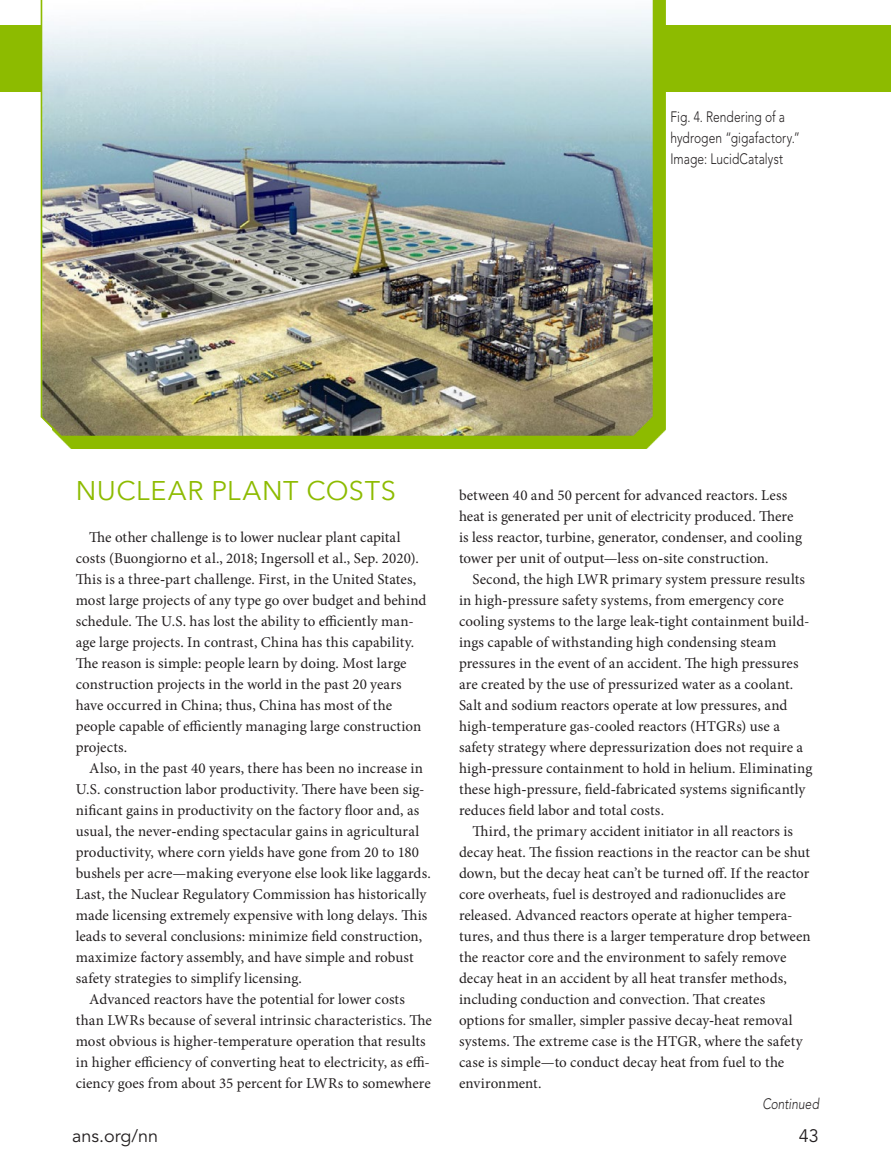
<style>
.page{position:relative;width:891px;height:1175px;background:#fff}
.page>*{position:absolute;margin:0;border:0;box-sizing:border-box;transform-origin:0 0}
.t1{font:27px "Avenir Next";letter-spacing:.02em;color:#8dbb00}
.t2{font:18px "Avenir";color:#231f20}
.t3{font:15px/21px "Minion Pro";letter-spacing:.005em;color:#231f20}
.t4{font:300 15px/21px "Avenir";letter-spacing:.005em;color:#231f20;scale:.8 1}
.t5{font:italic 300 15px "Avenir";letter-spacing:.005em;color:#231f20;scale:.8 1}
.s1{font-weight:700}
</style>
<div class="page">
<div style="left:0;top:26px;width:891px;height:66px;background:#8dbb00"></div>
<div style="left:52px;top:0;width:614px;height:449px;background:#8dbb00"></div>
<img style="left:40px;top:0;width:613px;height:438px">
<p class="t4" style="left:670px;top:106px;width:164px">Fig. 4. Rendering of a hydrogen “gigafactory.”<br>Image: LucidCatalyst</p>
<h1 class="t1" style="left:76px;top:467px;width:322px">NUCLEAR PLANT COSTS</h1>
<p class="t3" style="left:76px;top:526px;width:352px;text-indent:14px">The other challenge is to lower nuclear plant capital costs (Buongiorno et al., 2018; Ingersoll et al., Sep. 2020).<br>This is a three<span class="s1">-</span>part challenge. First, in the United States, most large projects of any type go over budget and behind schedule. The U.S. has lost the ability to efficiently man&shy;age large projects. In contrast, China has this capability.<br>The reason is simple: people learn by doing. Most large construction projects in the world in the past 20 years have occurred in China; thus, China has most of the people capable of efficiently managing large construction projects.</p>
<p class="t3" style="left:89px;top:757px;width:335px">Also, in the past 40 years, there has been no increase in</p>
<p class="t3" style="left:76px;top:778px;width:350px">U.S. construction labor productivity. There have been sig-</p>
<p class="t3" style="left:76px;top:799px;width:345px">nificant gains in productivity on the factory floor and, as</p>
<p class="t3" style="left:76px;top:820px;width:345px">usual, the never<span class="s1">-</span>ending spectacular gains in agricultural</p>
<p class="t3" style="left:76px;top:841px;width:345px">productivity, where corn yields have gone from 20 to 180</p>
<p class="t3" style="left:76px;top:862px;width:357px">bushels per acre—making everyone else look like laggards.</p>
<p class="t3" style="left:76px;top:883px;width:352px">Last, the Nuclear Regulatory Commission has historically</p>
<p class="t3" style="left:76px;top:904px;width:353px">made licensing extremely expensive with long delays. This</p>
<p class="t3" style="left:76px;top:925px;width:348px">leads to several conclusions: minimize field construction,</p>
<p class="t3" style="left:76px;top:946px;width:340px">maximize factory assembly, and have simple and robust</p>
<p class="t3" style="left:76px;top:967px;width:228px">safety strategies to simplify licensing.</p>
<p class="t3" style="left:89px;top:988px;width:317px">Advanced reactors have the potential for lower costs</p>
<p class="t3" style="left:76px;top:1009px;width:358px">than LWRs because of several intrinsic characteristics. The</p>
<p class="t3" style="left:76px;top:1030px;width:351px">most obvious is higher-temperature operation that results</p>
<p class="t3" style="left:76px;top:1051px;width:356px">in higher efficiency of converting heat to electricity, as effi-</p>
<p class="t3" style="left:76px;top:1072px;width:357px">ciency goes from about 35 percent for LWRs to somewhere</p>
<p class="t3" style="left:459px;top:484px;width:345px">between 40 and 50 percent for advanced reactors. Less heat is generated per unit of electricity produced. There is less reactor, turbine, generator, condenser, and cooling tower per unit of output—less on<span class="s1">-</span>site construction.</p>
<p class="t3" style="left:459px;top:568px;width:355px;text-indent:14px">Second, the high LWR primary system pressure results in high<span class="s1">-</span>pressure safety systems, from emergency core cooling systems to the large leak<span class="s1">-</span>tight containment build&shy;ings capable of withstanding high condensing steam pressures in the event of an accident. The high pressures are created by the use of pressurized water as a coolant.<br>Salt and sodium reactors operate at low pressures, and high-temperature gas-cooled reactors (HTGRs) use a safety strategy where depressurization does not require a high<span class="s1">-</span>pressure containment to hold in helium. Eliminating these high<span class="s1">-</span>pressure, field<span class="s1">-</span>fabricated systems significantly reduces field labor and total costs.</p>
<p class="t3" style="left:459px;top:820px;width:353px;text-indent:14px">Third, the primary accident initiator in all reactors is decay heat. The fission reactions in the reactor can be shut down, but the decay heat can’t be turned off. If the reactor core overheats, fuel is destroyed and radionuclides are released. Advanced reactors operate at higher tempera&shy;tures, and thus there is a larger temperature drop between the reactor core and the environment to safely remove decay heat in an accident by all heat transfer methods, including conduction and convection. That creates options for smaller, simpler passive decay<span class="s1">-</span>heat removal systems. The extreme case is the HTGR, where the safety case is simple—to conduct decay heat from fuel to the environment.</p>
<p class="t5" style="left:762px;top:1095px;width:72px">Continued</p>
<p class="t2" style="left:72px;top:1125px;width:88px">ans.org/nn</p>
<p class="t2" style="left:799px;top:1125px;width:22px">43</p>
</div>
